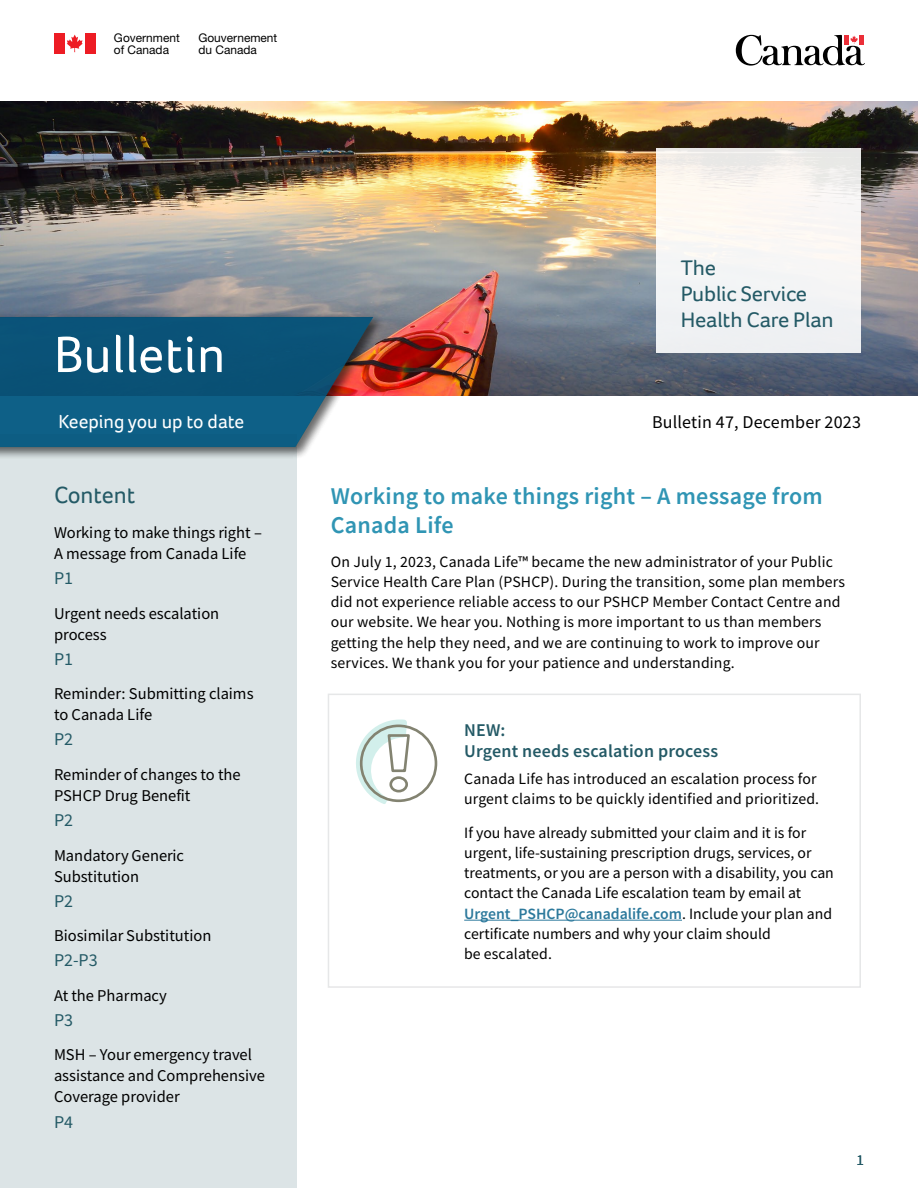
<style>
.page{position:relative;width:918px;height:1188px;background:#fff}
.page>*{position:absolute;margin:0;border:0;box-sizing:border-box;transform-origin:0 0}
.t1{font:52.5px "Foco";letter-spacing:.01em;color:#fff}
.t2{font:600 24px/28.8px "Source Sans Pro";letter-spacing:.01em;color:#3095b4}
.t3{font:24px "Foco";color:#245a66}
.t4{font:21.6px/26px "Foco";letter-spacing:-.01em;color:#245a66;scale:1.04 1}
.t5{font:19.5px "Foco";color:#fff}
.t6{font:600 18px/21px "Source Sans Pro";letter-spacing:.01em;color:#245a66}
.t7{font:18px "Source Sans Pro";letter-spacing:.01em;color:#000}
.t8{font:18px "Source Sans Variable";color:#245a66}
.t9{font:16.5px/21px "Source Sans Variable";color:#000}
.t10{font:15.75px/20.2px "Source Sans Pro";letter-spacing:.01em;color:#000}
.t11{font:15px "Source Sans Pro";color:#245a66}
.t12{font:11.85px/11.9px "Helvetica Neue LT Std";color:#000}
.s1{font-weight:600;color:#2c799c}
</style>
<div class="page">
<div style="left:0;top:435px;width:297px;height:753px;background:#dce4e6"></div>
<div style="left:54px;top:33px;width:10px;height:21px;background:#ed1c24"></div>
<svg style="left:67px;top:35px;width:16px;height:17px"></svg>
<div style="left:85px;top:33px;width:11px;height:21px;background:#ed1c24"></div>
<img style="left:0;top:102px;width:918px;height:294px">
<div style="left:0;top:314px;width:385px;height:146px;background:#000;opacity:.39"></div>
<svg style="left:0;top:317px;width:373px;height:130px;fill:#0a5378"></svg>
<div style="left:656px;top:148px;width:204px;height:204px;background:linear-gradient(to right,#f6f5f2,#f4f3f2)"></div>
<hr style="left:464px;top:920px;width:218px;height:1px;background:#2c799c">
<div style="left:328px;top:694px;width:533px;height:294px;border:2px solid #e6e7e8"></div>
<svg style="left:356px;top:719px;width:55px;height:85px"></svg>
<div style="left:389px;top:776px;width:19px;height:16px;border:3px solid #838371;border-radius:50%"></div>
<svg style="left:736px;top:35px;width:129px;height:31px"></svg>
<p class="t12" style="left:114px;top:32px;width:67px">Government of Canada</p>
<p class="t12" style="left:198px;top:32px;width:80px">Gouvernement du Canada</p>
<h1 class="t1" style="left:54px;top:320px;width:173px">Bulletin</h1>
<h1 class="t4" style="left:681px;top:255px;width:148px">The<br>Public Service<br>Health Care Plan</h1>
<p class="t5" style="left:58px;top:409px;width:187px">Keeping you up to date</p>
<h1 class="t7" style="left:652px;top:410px;width:210px">Bulletin 47, December 2023</h1>
<h2 class="t3" style="left:54px;top:479px;width:83px">Content</h2>
<p class="t9" style="left:54px;top:521px;width:209px;line-height:21.6px">Working to make things right –<br>A message from Canada Life</p>
<p class="t8" style="left:54px;top:567px;width:21px">P1</p>
<p class="t9" style="left:54px;top:603px;width:167px">Urgent needs escalation process</p>
<p class="t8" style="left:54px;top:648px;width:21px">P1</p>
<p class="t9" style="left:54px;top:684px;width:201px">Reminder: Submitting claims to Canada Life</p>
<p class="t8" style="left:54px;top:729px;width:21px">P2</p>
<p class="t9" style="left:54px;top:764px;width:188px">Reminder of changes to the<br>PSHCP Drug Benefit</p>
<p class="t8" style="left:54px;top:809px;width:21px">P2</p>
<p class="t9" style="left:54px;top:845px;width:132px">Mandatory Generic<br>Substitution</p>
<p class="t8" style="left:54px;top:890px;width:21px">P2</p>
<p class="t9" style="left:54px;top:925px;width:159px">Biosimilar Substitution</p>
<p class="t8" style="left:54px;top:949px;width:45px">P2-P3</p>
<p class="t9" style="left:54px;top:985px;width:114px">At the Pharmacy</p>
<p class="t8" style="left:54px;top:1009px;width:21px">P3</p>
<p class="t9" style="left:54px;top:1045px;width:212px">MSH – Your emergency travel assistance and Comprehensive<br>Coverage provider</p>
<p class="t8" style="left:54px;top:1111px;width:21px">P4</p>
<h2 class="t2" style="left:331px;top:481px;width:494px">Working to make things right – A message from<br>Canada Life</h2>
<p class="t10" style="left:331px;top:551px;width:516px">On July 1, 2023, Canada Life™ became the new administrator of your Public Service Health Care Plan (PSHCP). During the transition, some plan members did not experience reliable access to our PSHCP Member Contact Centre and our website. We hear you. Nothing is more important to us than members getting the help they need, and we are continuing to work to improve our services. We thank you for your patience and understanding.</p>
<h2 class="t6" style="left:464px;top:719px;width:255px">NEW:<br>Urgent needs escalation process</h2>
<p class="t10" style="left:464px;top:768px;width:356px">Canada Life has introduced an escalation process for urgent claims to be quickly identified and prioritized.</p>
<p class="t10" style="left:464px;top:822px;width:371px">If you have already submitted your claim and it is for urgent, life-sustaining prescription drugs, services, or treatments, or you are a person with a disability, you can contact the Canada Life escalation team by email at <span class="s1">Urgent_PSHCP@canadalife.com</span>. Include your plan and certificate numbers and why your claim should<br>be escalated.</p>
<p class="t11" style="left:857px;top:1150px;width:9px">1</p>
</div>
